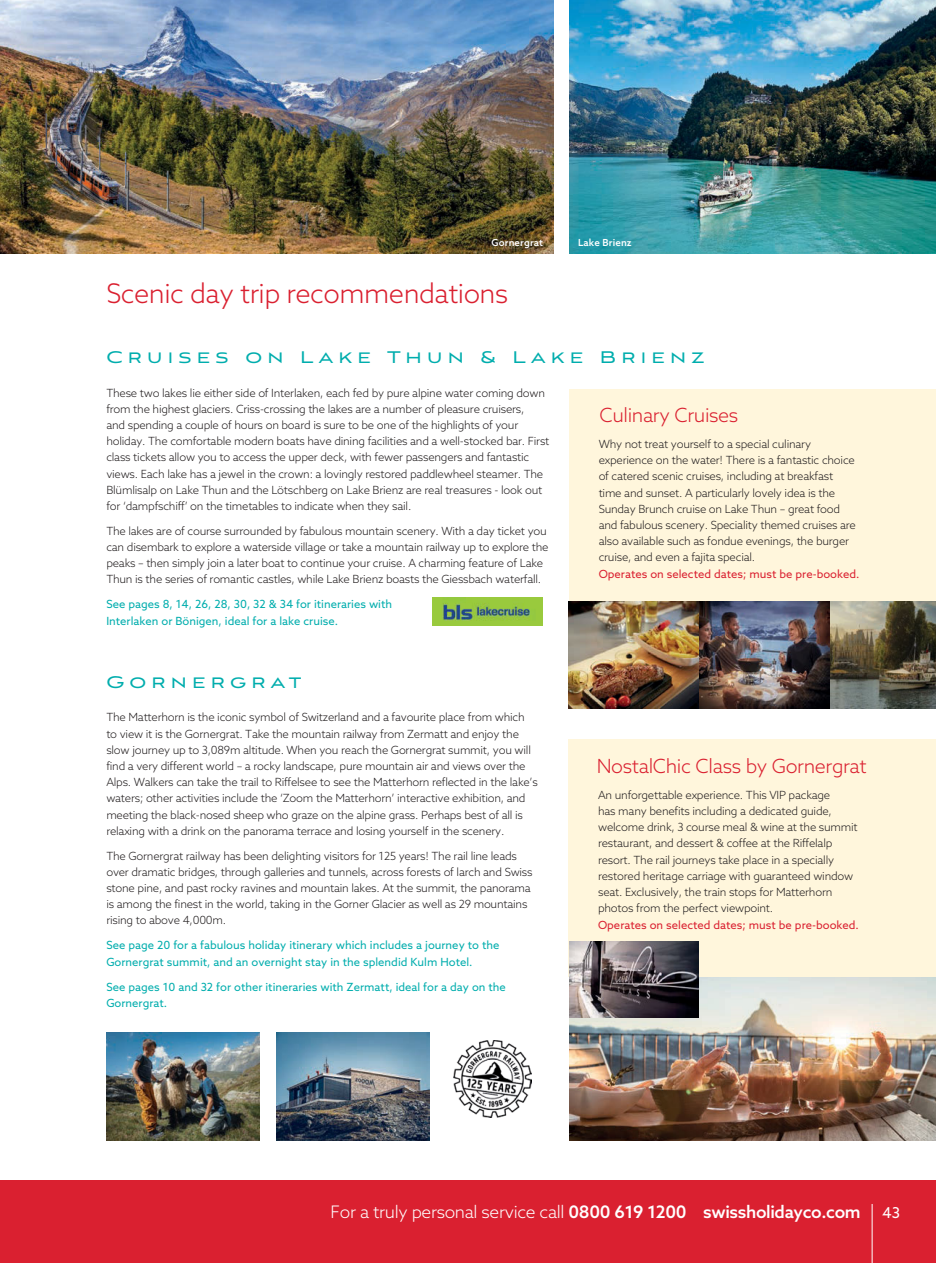
<style>
.page{position:relative;width:936px;height:1263px;background:#fff}
.page>*{position:absolute;margin:0;border:0;box-sizing:border-box;transform-origin:0 0}
.t1{font:300 27px "Azo Sans";letter-spacing:-.02em;color:#da2030}
.t2{font:21px "Aviano Sans";letter-spacing:.25em;color:#00adad}
.t3{font:300 19.5px "Azo Sans";letter-spacing:-.02em;color:#da2030}
.t4{font:500 17.25px "Azo Sans";letter-spacing:-.02em;color:#fff}
.t5{font:300 11.25px/16.2px "Azo Sans";letter-spacing:-.02em;color:#231f20}
.t6{font:11.25px/16.5px "Azo Sans";color:#00adad}
.t7{font:11.25px "Azo Sans";color:#da2030}
.t8{font:500 9.75px "Azo Sans";letter-spacing:.01em;color:#fff}
.s1{font-weight:300}
.s2{font-weight:400;font-size:15px}
</style>
<div class="page">
<div style="left:0;top:1180px;width:935px;height:83px;background:#da2030"></div>
<hr style="left:871px;top:1204px;width:1px;height:59px;background:#fff">
<div style="left:569px;top:389px;width:366px;height:240px;background:#fff6dc"></div>
<div style="left:569px;top:740px;width:366px;height:237px;background:#fff6dc"></div>
<img style="left:569px;top:977px;width:366px;height:163px">
<img style="left:0;top:0;width:553px;height:254px">
<img style="left:569px;top:0;width:366px;height:254px">
<img style="left:432px;top:598px;width:110px;height:28px">
<img style="left:454px;top:1040px;width:77px;height:77px">
<img style="left:569px;top:941px;width:129px;height:76px">
<img style="left:568px;top:602px;width:367px;height:106px">
<img style="left:276px;top:1032px;width:153px;height:108px">
<img style="left:106px;top:1032px;width:153px;height:108px">
<p class="t8" style="left:491px;top:238px;width:53px">Gornergrat</p>
<p class="t8" style="left:578px;top:238px;width:55px">Lake Brienz</p>
<h1 class="t1" style="left:106px;top:282px;width:403px">Scenic day trip recommendations</h1>
<h2 class="t2" style="left:106px;top:343px;width:599px">Cruises on Lake Thun &amp; Lake Brienz</h2>
<p class="t5" style="left:106px;top:385px;width:444px">These two lakes lie either side of Interlaken, each fed by pure alpine water coming down from the highest glaciers. Criss-crossing the lakes are a number of pleasure cruisers,<br>and spending a couple of hours on board is sure to be one of the highlights of your holiday. The comfortable modern boats have dining facilities and a well-stocked bar. First class tickets allow you to access the upper deck, with fewer passengers and fantastic views. Each lake has a jewel in the crown: a lovingly restored paddlewheel steamer. The Blümlisalp on Lake Thun and the Lötschberg on Lake Brienz are real treasures - look out for ‘dampfschiff’ on the timetables to indicate when they sail.</p>
<p class="t5" style="left:106px;top:524px;width:444px">The lakes are of course surrounded by fabulous mountain scenery. With a day ticket you can disembark to explore a waterside village or take a mountain railway up to explore the peaks – then simply join a later boat to continue your cruise. A charming feature of Lake Thun is the series of romantic castles, while Lake Brienz boasts the Giessbach waterfall.</p>
<p class="t6" style="left:106px;top:597px;width:287px">See pages 8, 14, 26, 28, 30, 32 &amp; 34 for itineraries with<br>Interlaken or Bönigen, ideal for a lake cruise.</p>
<h2 class="t2" style="left:106px;top:668px;width:197px">Gornergrat</h2>
<p class="t5" style="left:106px;top:710px;width:433px">The Matterhorn is the iconic symbol of Switzerland and a favourite place from which to view it is the Gornergrat. Take the mountain railway from Zermatt and enjoy the slow journey up to 3,089m altitude. When you reach the Gornergrat summit, you will find a very different world – a rocky landscape, pure mountain air and views over the Alps. Walkers can take the trail to Riffelsee to see the Matterhorn reflected in the lake’s waters; other activities include the ‘Zoom the Matterhorn’ interactive exhibition, and meeting the black-nosed sheep who graze on the alpine grass. Perhaps best of all is relaxing with a drink on the panorama terrace and losing yourself in the scenery.</p>
<p class="t5" style="left:106px;top:848px;width:428px">The Gornergrat railway has been delighting visitors for 125 years! The rail line leads over dramatic bridges, through galleries and tunnels, across forests of larch and Swiss stone pine, and past rocky ravines and mountain lakes. At the summit, the panorama is among the finest in the world, taking in the Gorner Glacier as well as 29 mountains rising to above 4,000m.</p>
<p class="t6" style="left:106px;top:938px;width:394px">See page 20 for a fabulous holiday itinerary which includes a journey to the<br>Gornergrat summit, and an overnight stay in the splendid Kulm Hotel.</p>
<p class="t6" style="left:106px;top:979px;width:401px">See pages 10 and 32 for other itineraries with Zermatt, ideal for a day on the<br>Gornergrat.</p>
<h3 class="t3" style="left:599px;top:407px;width:140px">Culinary Cruises</h3>
<p class="t5" style="left:598px;top:437px;width:259px">Why not treat yourself to a special culinary experience on the water! There is a fantastic choice of catered scenic cruises, including at breakfast time and sunset. A particularly lovely idea is the Sunday Brunch cruise on Lake Thun – great food and fabulous scenery. Speciality themed cruises are also available such as fondue evenings, the burger cruise, and even a fajita special.</p>
<p class="t7" style="left:598px;top:569px;width:262px">Operates on selected dates; must be pre-booked.</p>
<h3 class="t3" style="left:596px;top:758px;width:271px">NostalChic Class by Gornergrat</h3>
<p class="t5" style="left:598px;top:788px;width:261px">An unforgettable experience. This VIP package<br>has many benefits including a dedicated guide, welcome drink, 3 course meal &amp; wine at the summit restaurant, and dessert &amp; coffee at the Riffelalp resort. The rail journeys take place in a specially restored heritage carriage with guaranteed window seat. Exclusively, the train stops for Matterhorn photos from the perfect viewpoint.</p>
<p class="t7" style="left:598px;top:920px;width:262px">Operates on selected dates; must be pre-booked.</p>
<h3 class="t4" style="left:330px;top:1204px;width:571px"><span class="s1">For a truly personal service call</span> 0800 619 1200 swissholidayco.com <span class="s2">43</span></h3>
</div>
